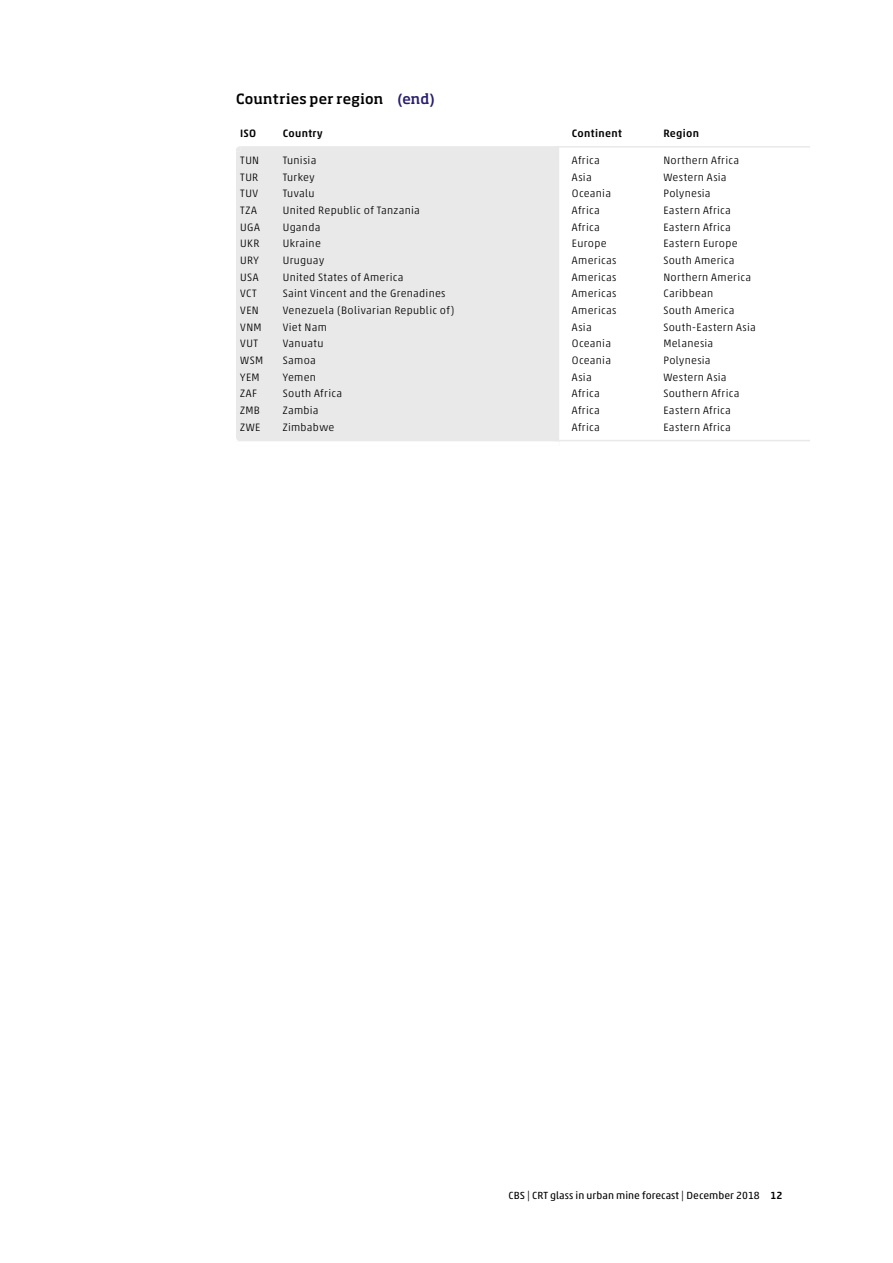
<style>
.page{position:relative;width:893px;height:1263px;background:#fff}
.page>*{position:absolute;margin:0;border:0;box-sizing:border-box;transform-origin:0 0}
.t1{font:500 13.8px "Soho Pro";letter-spacing:.015em;color:#000}
.t2{font:500 13.8px "Soho Pro";color:#271d6c}
.t3{font:300 10.8px "Akko Pro";letter-spacing:.03em;color:#000}
.t4{font:500 10.8px "Akko Pro";letter-spacing:.025em;color:#000}
.t5{font:10.5px "Akko Pro";letter-spacing:.005em;color:#000}
.s1{font-weight:500}
</style>
<div class="page">
<div style="left:236px;top:152px;width:323px;height:289px;background:#e9e9e9"></div>
<div style="left:240px;top:146px;width:319px;height:6px;background:#e9e9e9"></div>
<svg style="left:236px;top:146px;width:4px;height:6px"></svg>
<hr style="left:555px;top:146px;width:255px;height:2px;background:#e9e9e9">
<svg style="left:236px;top:437px;width:4px;height:4px"></svg>
<hr style="left:555px;top:440px;width:255px;height:1px;background:#e9e9e9">
<p class="t1" style="left:236px;top:89px;width:149px">Countries per region</p>
<p class="t4" style="left:240px;top:127px;width:18px">ISO</p>
<p class="t4" style="left:283px;top:127px;width:41px">Country</p>
<p class="t4" style="left:572px;top:127px;width:51px">Continent</p>
<p class="t4" style="left:663px;top:127px;width:37px">Region</p>
<p class="t3" style="left:240px;top:154px;width:20px">TUN</p>
<p class="t3" style="left:283px;top:154px;width:35px">Tunisia</p>
<p class="t3" style="left:572px;top:154px;width:29px">Africa</p>
<p class="t3" style="left:663px;top:154px;width:77px">Northern Africa</p>
<p class="t3" style="left:240px;top:171px;width:19px">TUR</p>
<p class="t3" style="left:283px;top:171px;width:33px">Turkey</p>
<p class="t3" style="left:572px;top:171px;width:21px">Asia</p>
<p class="t3" style="left:663px;top:171px;width:65px">Western Asia</p>
<p class="t3" style="left:240px;top:187px;width:19px">TUV</p>
<p class="t3" style="left:283px;top:187px;width:33px">Tuvalu</p>
<p class="t3" style="left:572px;top:187px;width:41px">Oceania</p>
<p class="t3" style="left:663px;top:187px;width:49px">Polynesia</p>
<p class="t3" style="left:240px;top:204px;width:18px">TZA</p>
<p class="t3" style="left:283px;top:204px;width:139px">United Republic of Tanzania</p>
<p class="t3" style="left:572px;top:204px;width:29px">Africa</p>
<p class="t3" style="left:663px;top:204px;width:69px">Eastern Africa</p>
<p class="t3" style="left:240px;top:221px;width:21px">UGA</p>
<p class="t3" style="left:283px;top:221px;width:39px">Uganda</p>
<p class="t3" style="left:572px;top:221px;width:29px">Africa</p>
<p class="t3" style="left:663px;top:221px;width:69px">Eastern Africa</p>
<p class="t3" style="left:240px;top:237px;width:21px">UKR</p>
<p class="t3" style="left:283px;top:237px;width:40px">Ukraine</p>
<p class="t3" style="left:572px;top:237px;width:36px">Europe</p>
<p class="t3" style="left:663px;top:237px;width:76px">Eastern Europe</p>
<p class="t3" style="left:240px;top:254px;width:20px">URY</p>
<p class="t3" style="left:283px;top:254px;width:43px">Uruguay</p>
<p class="t3" style="left:572px;top:254px;width:46px">Americas</p>
<p class="t3" style="left:663px;top:254px;width:73px">South America</p>
<p class="t3" style="left:240px;top:271px;width:20px">USA</p>
<p class="t3" style="left:283px;top:271px;width:122px">United States of America</p>
<p class="t3" style="left:572px;top:271px;width:46px">Americas</p>
<p class="t3" style="left:663px;top:271px;width:89px">Northern America</p>
<p class="t3" style="left:240px;top:287px;width:18px">VCT</p>
<p class="t3" style="left:283px;top:287px;width:164px">Saint Vincent and the Grenadines</p>
<p class="t3" style="left:572px;top:287px;width:46px">Americas</p>
<p class="t3" style="left:663px;top:287px;width:51px">Caribbean</p>
<p class="t3" style="left:240px;top:304px;width:20px">VEN</p>
<p class="t3" style="left:283px;top:304px;width:173px">Venezuela (Bolivarian Republic of)</p>
<p class="t3" style="left:572px;top:304px;width:46px">Americas</p>
<p class="t3" style="left:663px;top:304px;width:73px">South America</p>
<p class="t3" style="left:240px;top:321px;width:23px">VNM</p>
<p class="t3" style="left:283px;top:321px;width:46px">Viet Nam</p>
<p class="t3" style="left:572px;top:321px;width:21px">Asia</p>
<p class="t3" style="left:663px;top:321px;width:94px">South-Eastern Asia</p>
<p class="t3" style="left:240px;top:337px;width:19px">VUT</p>
<p class="t3" style="left:283px;top:337px;width:42px">Vanuatu</p>
<p class="t3" style="left:572px;top:337px;width:41px">Oceania</p>
<p class="t3" style="left:663px;top:337px;width:52px">Melanesia</p>
<p class="t3" style="left:240px;top:354px;width:24px">WSM</p>
<p class="t3" style="left:283px;top:354px;width:35px">Samoa</p>
<p class="t3" style="left:572px;top:354px;width:41px">Oceania</p>
<p class="t3" style="left:663px;top:354px;width:49px">Polynesia</p>
<p class="t3" style="left:240px;top:370px;width:21px">YEM</p>
<p class="t3" style="left:283px;top:370px;width:35px">Yemen</p>
<p class="t3" style="left:572px;top:370px;width:21px">Asia</p>
<p class="t3" style="left:663px;top:370px;width:65px">Western Asia</p>
<p class="t3" style="left:240px;top:387px;width:18px">ZAF</p>
<p class="t3" style="left:283px;top:387px;width:61px">South Africa</p>
<p class="t3" style="left:572px;top:387px;width:29px">Africa</p>
<p class="t3" style="left:663px;top:387px;width:78px">Southern Africa</p>
<p class="t3" style="left:240px;top:404px;width:21px">ZMB</p>
<p class="t3" style="left:283px;top:404px;width:37px">Zambia</p>
<p class="t3" style="left:572px;top:404px;width:29px">Africa</p>
<p class="t3" style="left:663px;top:404px;width:69px">Eastern Africa</p>
<p class="t3" style="left:240px;top:420px;width:22px">ZWE</p>
<p class="t3" style="left:283px;top:420px;width:53px">Zimbabwe</p>
<p class="t3" style="left:572px;top:420px;width:29px">Africa</p>
<p class="t3" style="left:663px;top:420px;width:69px">Eastern Africa</p>
<p class="t2" style="left:397px;top:89px;width:39px">(end)</p>
<p class="t5" style="left:508px;top:1189px;width:275px">CBS | CRT glass in urban mine forecast | December 2018 <span class="s1">12</span></p>
</div>
